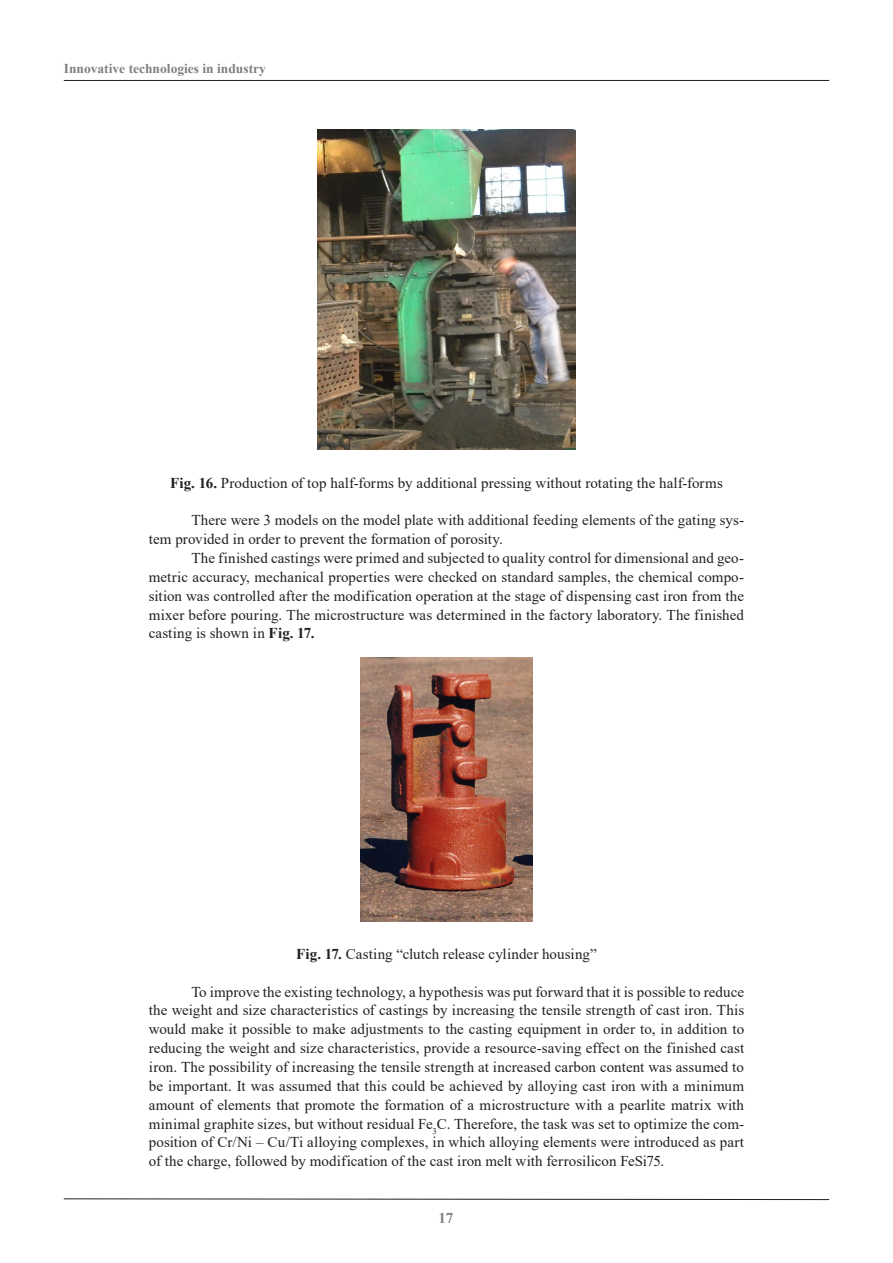
<style>
.page{position:relative;width:893px;height:1263px;background:#fff}
.page>*{position:absolute;margin:0;border:0;box-sizing:border-box;transform-origin:0 0}
.t1{font:15px/18.9px "Times New Roman";letter-spacing:.005em;color:#231f20;text-align:justify}
.t2{font:700 15px "Times New Roman";color:#7f7f7f}
.t3{font:700 13.5px "Times New Roman";color:#7f7f7f}
.s1{font-weight:700}
</style>
<div class="page">
<svg style="left:63px;top:1198px;width:767px;height:2px;background:#908e8f"></svg>
<hr style="left:64px;top:80px;width:765px;height:1px;background:#231f20">
<img style="left:318px;top:130px;width:257px;height:320px">
<img style="left:360px;top:657px;width:173px;height:264px">
<p class="t3" style="left:64px;top:59px;width:204px">Innovative technologies in industry</p>
<p class="t1" style="left:170px;top:473px;width:554px"><span class="s1">Fig. 16.</span> Production of top half-forms by additional pressing without rotating the half-forms</p>
<p class="t1" style="left:149px;top:510px;width:597px;text-indent:43px">There were 3 models on the model plate with additional feeding elements of the gating sys&shy;tem provided in order to prevent the formation of porosity.</p>
<p class="t1" style="left:149px;top:548px;width:597px;text-indent:43px">The finished castings were primed and subjected to quality control for dimensional and geo&shy;metric accuracy, mechanical properties were checked on standard samples, the chemical compo&shy;sition was controlled after the modification operation at the stage of dispensing cast iron from the mixer before pouring. The microstructure was determined in the factory laboratory. The finished casting is shown in <span class="s1">Fig. 17.</span></p>
<p class="t1" style="left:296px;top:944px;width:302px"><span class="s1">Fig. 17.</span> Casting “clutch release cylinder housing”</p>
<p class="t1" style="left:149px;top:981px;width:597px;text-indent:43px">To improve the existing technology, a hypothesis was put forward that it is possible to reduce the weight and size characteristics of castings by increasing the tensile strength of cast iron. This would make it possible to make adjustments to the casting equipment in order to, in addition to reducing the weight and size characteristics, provide a resource-saving effect on the finished cast iron. The possibility of increasing the tensile strength at increased carbon content was assumed to be important. It was assumed that this could be achieved by alloying cast iron with a minimum amount of elements that promote the formation of a microstructure with a pearlite matrix with minimal graphite sizes, but without residual Fe<sub>3</sub>C. Therefore, the task was set to optimize the com&shy;position of Cr/Ni – Cu/Ti alloying complexes, in which alloying elements were introduced as part of the charge, followed by modification of the cast iron melt with ferrosilicon FeSi75.</p>
<p class="t2" style="left:438px;top:1207px;width:16px">17</p>
</div>
